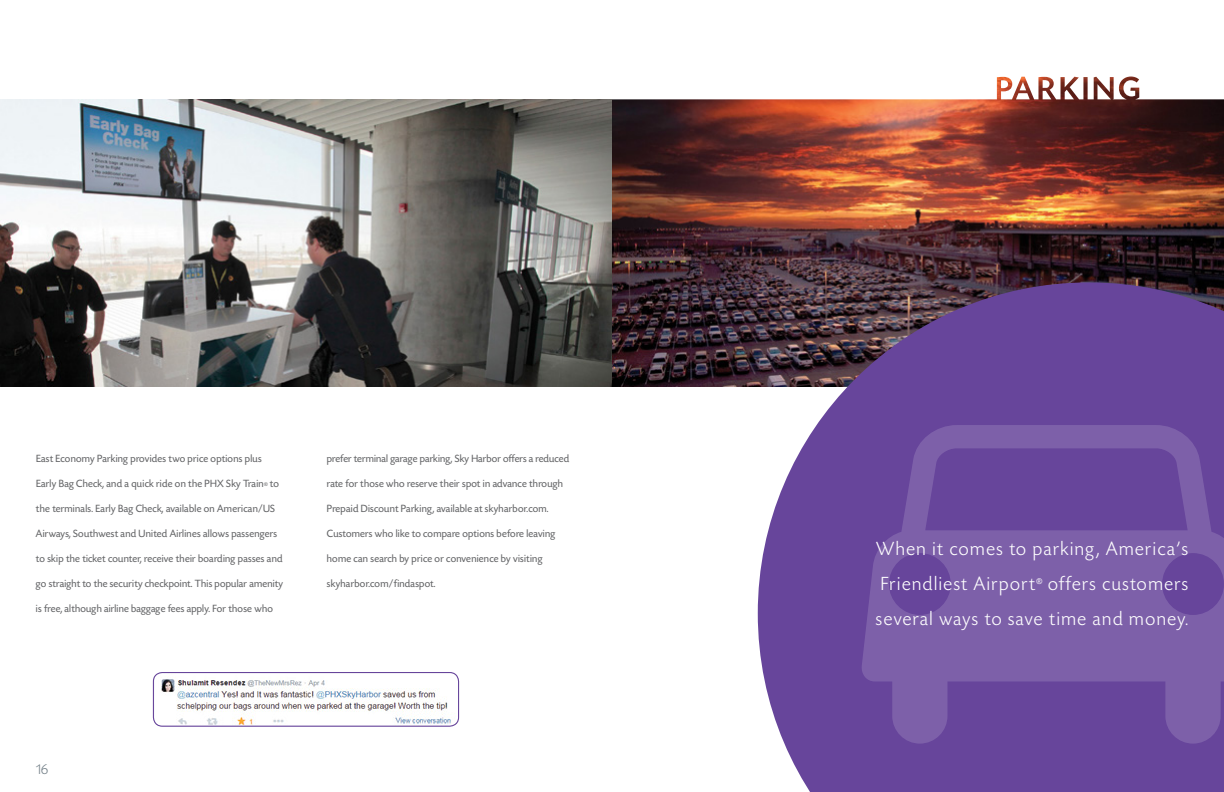
<style>
.page{position:relative;width:1224px;height:792px;background:#fff}
.page>*{position:absolute;margin:0;border:0;box-sizing:border-box;transform-origin:0 0}
.t1{font:300 20px/35.3px "Today SH";letter-spacing:.08em;color:#fff}
.t2{font:300 15px "Today SH";color:#77838b}
.t3{font:11px "Today SH";letter-spacing:.025em;color:#636466}
.t4{font:7.8px "Arial";color:#fff}
.s1{font-family:"Arial";font-size:5px}
</style>
<div class="page">
<img style="left:612px;top:77px;width:612px;height:310px">
<img style="left:153px;top:673px;width:306px;height:52px">
<div style="left:153px;top:672px;width:306px;height:55px;border:1px solid #67459b;border-radius:9px"></div>
<img style="left:0;top:99px;width:612px;height:288px">
<svg style="left:758px;top:282px;width:466px;height:510px;background:#6e5194"></svg>
<svg style="left:861px;top:425px;width:363px;height:319px;background:#7353a2"></svg>
<p class="t3" style="left:36px;top:453px;width:227px">East Economy Parking provides two price options plus</p>
<p class="t3" style="left:36px;top:478px;width:244px">Early Bag Check, and a quick ride on the PHX Sky Train<span class="s1">®</span> to</p>
<p class="t3" style="left:36px;top:503px;width:241px">the terminals. Early Bag Check, available on American/US</p>
<p class="t3" style="left:36px;top:528px;width:243px">Airways, Southwest and United Airlines allows passengers</p>
<p class="t3" style="left:36px;top:553px;width:248px">to skip the ticket counter, receive their boarding passes and</p>
<p class="t3" style="left:36px;top:578px;width:249px">go straight to the security checkpoint. This popular amenity</p>
<p class="t3" style="left:36px;top:603px;width:238px">is free, although airline baggage fees apply. For those who</p>
<p class="t3" style="left:327px;top:453px;width:244px">prefer terminal garage parking, Sky Harbor offers a reduced</p>
<p class="t3" style="left:327px;top:478px;width:238px">rate for those who reserve their spot in advance through</p>
<p class="t3" style="left:327px;top:503px;width:223px">Prepaid Discount Parking, available at skyharbor.com.</p>
<p class="t3" style="left:327px;top:528px;width:230px">Customers who like to compare options before leaving</p>
<p class="t3" style="left:327px;top:553px;width:217px">home can search by price or convenience by visiting</p>
<p class="t3" style="left:327px;top:578px;width:110px">skyharbor.com/findaspot.</p>
<h2 class="t2" style="left:36px;top:761px;width:13px">16</h2>
<h1 class="t1" style="left:876px;top:531px;width:313px">When it comes to parking, America’s<br>Friendliest Airport</h1>
<h1 class="t1" style="left:876px;top:567px;width:314px;line-height:35px;text-align:right">offers customers<br>several ways to save time and money.</h1>
<p class="t4" style="left:1037px;top:576px;width:7px">®</p>
</div>
